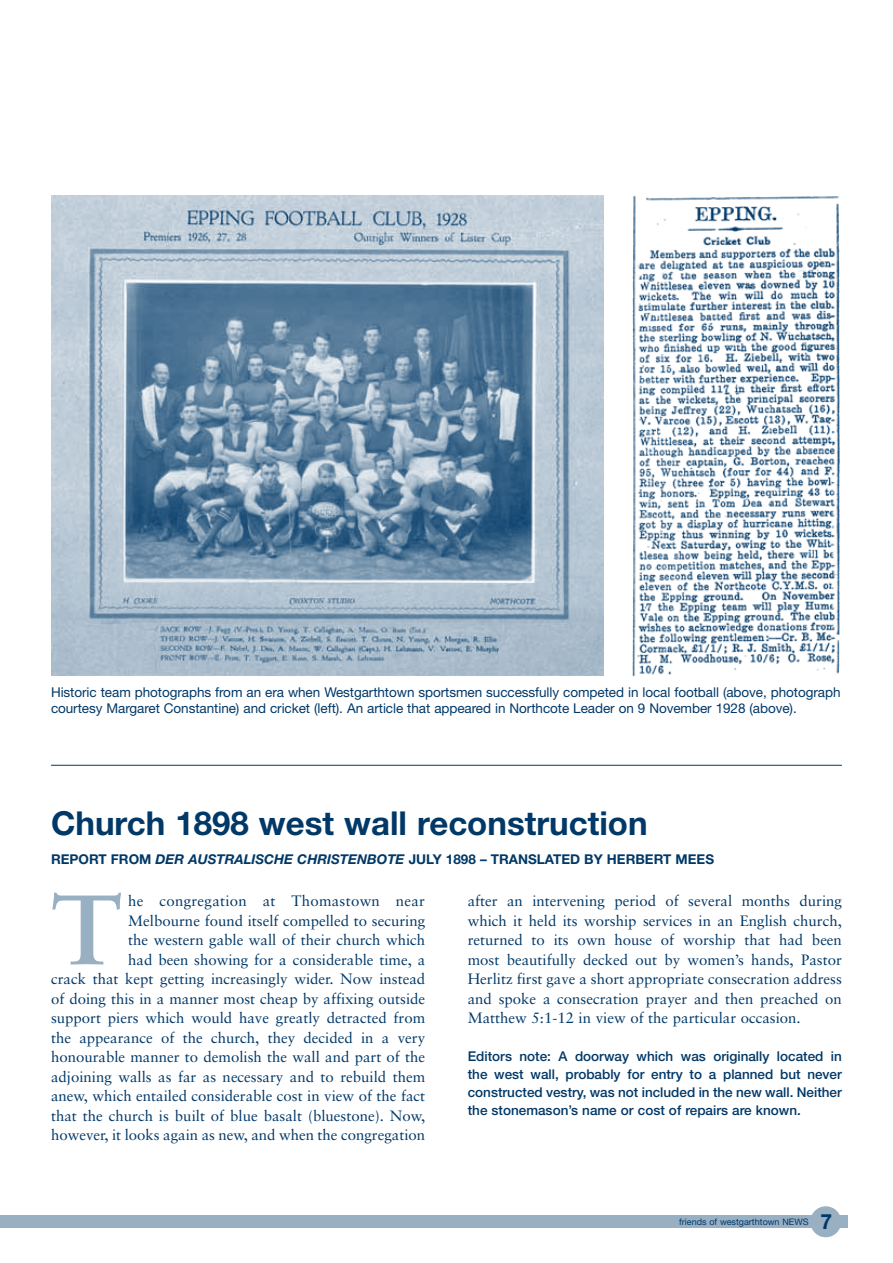
<style>
.page{position:relative;width:893px;height:1263px;background:#fff}
.page>*{position:absolute;margin:0;border:0;box-sizing:border-box;transform-origin:0 0}
.t1{font:700 98.85px "Sabon";color:#99afc2}
.t2{font:700 33px "Helvetica Neue";color:#003867}
.t3{font:700 21px "Helvetica Neue";color:#003867}
.t4{font:15px/19.5px "Sabon";color:#003867;text-align:right}
.t5{font:13.5px/16.2px "Helvetica Neue";letter-spacing:-.005em;color:#003867}
.t6{font:500 13.5px/18px "Helvetica Neue";color:#003867;text-align:justify}
.t7{font:italic 700 13.5px "Helvetica Neue";color:#003867}
.t8{font:700 13.5px "Helvetica Neue";color:#003867}
.t9{font:9px "Helvetica Neue";color:#003867}
.s1{font-style:normal}
</style>
<div class="page">
<img style="left:51px;top:196px;width:553px;height:480px">
<div style="left:0;top:1215px;width:848px;height:12px;background:#99afc2"></div>
<div style="left:810px;top:1206px;width:31px;height:31px;background:#99afc2;border-radius:50%"></div>
<img style="left:632px;top:196px;width:208px;height:481px">
<hr style="left:51px;top:765px;width:791px;height:1px;background:#003867">
<p class="t5" style="left:51px;top:684px;width:791px">Historic team photographs from an era when Westgarthtown sportsmen successfully competed in local football (above, photograph courtesy Margaret Constantine) and cricket (left). An article that appeared in Northcote Leader on 9 November 1928 (above).</p>
<h2 class="t2" style="left:51px;top:803px;width:598px">CHURCH 1898 WEST WALL RECONSTRUCTION</h2>
<p class="t8" style="left:51px;top:851px;width:20px">REPORT</p>
<p class="t8" style="left:111px;top:851px;width:11px">FROM</p>
<p class="t7" style="left:156px;top:851px;width:346px">DER AUSTRALISCHE CHRISTENBOTE <span class="s1">JULY 1898 – TRA</span></p>
<p class="t8" style="left:518px;top:851px;width:20px">NSLATE</p>
<p class="t8" style="left:570px;top:851px;width:57px">D BY HERBERT</p>
<p class="t8" style="left:676px;top:851px;width:22px">MEES</p>
<h1 class="t1" style="left:51px;top:869px;width:73px">T</h1>
<p class="t4" style="left:51px;top:891px;width:376px">he congregation at Thomastown near<br>Melbourne found itself compelled to securing<br>the western gable wall of their church which<br>had been showing for a considerable time, a<br>crack that kept getting increasingly wider. Now instead of doing this in a manner most cheap by affixing outside support piers which would have greatly detracted from the appearance of the church, they decided in a very honourable manner to demolish the wall and part of the adjoining walls as far as necessary and to rebuild them anew, which entailed considerable cost in view of the fact that the church is built of blue basalt (bluestone). Now, however, it looks again as new, and when the congregation</p>
<p class="t4" style="left:468px;top:891px;width:376px;text-align:justify">after an intervening period of several months during which it held its worship services in an English church, returned to its own house of worship that had been most beautifully decked out by women’s hands, Pastor Herlitz first gave a short appropriate consecration address and spoke a consecration prayer and then preached on Matthew 5:1-12 in view of the particular occasion.</p>
<p class="t6" style="left:468px;top:1046px;width:376px">Editors note: A doorway which was originally located in the west wall, probably for entry to a planned but never constructed vestry, was not included in the new wall. Neither the stonemason’s name or cost of repairs are known.</p>
<p class="t9" style="left:679px;top:1216px;width:131px">friends of westgarthtown NEWS</p>
<h3 class="t3" style="left:820px;top:1208px;width:13px">7</h3>
</div>
